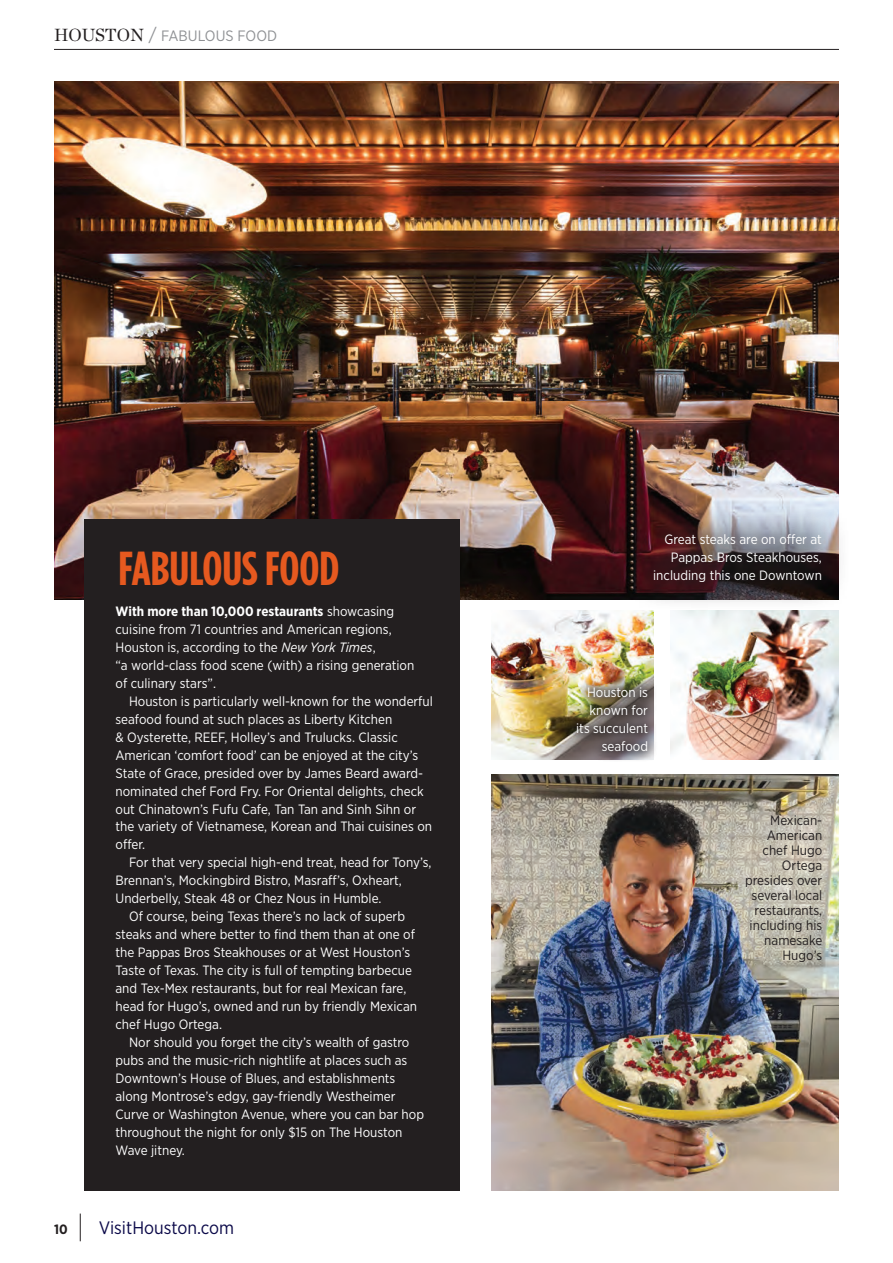
<style>
.page{position:relative;width:893px;height:1263px;background:#fff}
.page>*{position:absolute;margin:0;border:0;box-sizing:border-box;transform-origin:0 0}
.t1{font:700 47.55px "Gotham Condensed";color:#e6591f}
.t2{font:18px "Gotham Narrow";color:#0b0949}
.t3{font:15px "Gotham Narrow";color:#8f9194}
.t4{font:13.5px/18px "Gotham Narrow";color:#fff}
.t5{font:13.5px/15px "Gotham Narrow";color:#231f20;text-align:right}
.t6{font:700 13.5px "Gotham Narrow";color:#231f20}
.s1{font-family:"Chronicle Deck";font-size:18px;color:#231f20}
.s2{font-size:18px}
.s3{font-weight:700}
.s4{font-style:italic}
</style>
<div class="page">
<svg style="left:80px;top:1213px;width:1px;height:28px"></svg>
<hr style="left:54px;top:49px;width:785px;height:1px;background:#231f20">
<img style="left:492px;top:774px;width:347px;height:416px">
<img style="left:54px;top:81px;width:785px;height:519px">
<div style="left:85px;top:519px;width:375px;height:671px;background:#231f20"></div>
<img style="left:492px;top:611px;width:162px;height:148px">
<img style="left:670px;top:611px;width:169px;height:148px">
<div style="left:624px;top:503px;width:228px;height:108px;background:#231f20;opacity:.75"></div>
<div style="left:566px;top:677px;width:92px;height:85px;background:#231f20;opacity:.75"></div>
<p class="t3" style="left:54px;top:26px;width:225px"><span class="s1">HOUSTON</span> <span class="s2">/</span> FABULOUS FOOD</p>
<p class="t1" style="left:118px;top:541px;width:223px">FABULOUS FOOD</p>
<p class="t4" style="left:116px;top:601px;width:300px"><span class="s3">With more than 10,000 restaurants</span> showcasing cuisine from 71 countries and American regions, Houston is, according to the <span class="s4">New York Times</span>,<br>“a world-class food scene (with) a rising generation of culinary stars”.</p>
<p class="t4" style="left:116px;top:691px;width:319px;text-indent:14px">Houston is particularly well-known for the wonderful seafood found at such places as Liberty Kitchen<br>&amp; Oysterette, REEF, Holley’s and Trulucks. Classic American ‘comfort food’ can be enjoyed at the city’s State of Grace, presided over by James Beard award&shy;nominated chef Ford Fry. For Oriental delights, check out Chinatown’s Fufu Cafe, Tan Tan and Sinh Sihn or the variety of Vietnamese, Korean and Thai cuisines on offer.</p>
<p class="t4" style="left:116px;top:853px;width:318px;text-indent:14px">For that very special high-end treat, head for Tony’s,<br>Brennan’s, Mockingbird Bistro, Masraff’s, Oxheart,<br>Underbelly, Steak 48 or Chez Nous in Humble.</p>
<p class="t4" style="left:116px;top:907px;width:303px;text-indent:14px">Of course, being Texas there’s no lack of superb steaks and where better to find them than at one of the Pappas Bros Steakhouses or at West Houston’s Taste of Texas. The city is full of tempting barbecue and Tex-Mex restaurants, but for real Mexican fare, head for Hugo’s, owned and run by friendly Mexican chef Hugo Ortega.</p>
<p class="t4" style="left:116px;top:1033px;width:310px;text-indent:14px">Nor should you forget the city’s wealth of gastro pubs and the music-rich nightlife at places such as Downtown’s House of Blues, and establishments along Montrose’s edgy, gay-friendly Westheimer Curve or Washington Avenue, where you can bar hop throughout the night for only $15 on The Houston Wave jitney.</p>
<p class="t6" style="left:54px;top:1220px;width:15px">10</p>
<h2 class="t2" style="left:99px;top:1217px;width:137px">VisitHouston.com</h2>
<p class="t4" style="left:653px;top:530px;width:170px;text-align:right">Great steaks are on offer at<br>Pappas Bros Steakhouses, including this one Downtown</p>
<p class="t4" style="left:576px;top:683px;width:73px;text-align:right">Houston is known for its succulent seafood</p>
<p class="t5" style="left:745px;top:813px;width:79px">Mexican-<br>American chef Hugo<br>Ortega presides over several local restaurants, including his namesake<br>Hugo’s</p>
</div>
